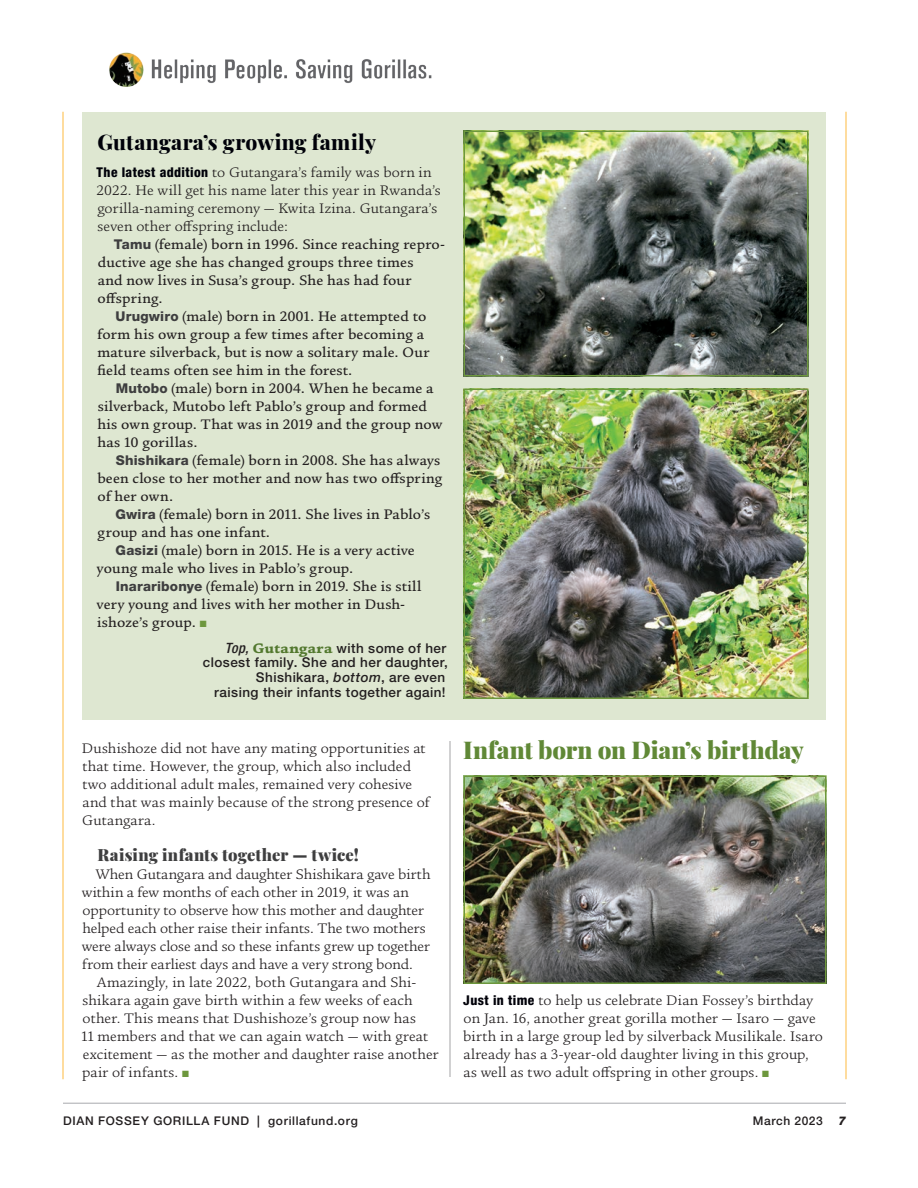
<style>
.page{position:relative;width:918px;height:1188px;background:#fff}
.page>*{position:absolute;margin:0;border:0;box-sizing:border-box;transform-origin:0 0}
.Hedline-Main{font:24px "Playfair Display";letter-spacing:-.005em;color:#608836}
.Hedline-Sidebar{font:800 21px "Playfair Display";letter-spacing:.015em;color:#000109}
.Subhed-Primary{font:16.5px "Playfair Display";letter-spacing:.01em;color:#3e3e3f}
.Body_Copy-Sidebar-Le{font:500 15px/18px "Legacy Square ITC Pro";letter-spacing:.015em;color:#231f20}
.Body_Copy{font:15px/18px "Legacy Square ITC Pro";letter-spacing:.01em;color:#231f20}
.Body_Copy-No_Indent{font:15px/18px "Legacy Square ITC Pro";letter-spacing:.01em;color:#231f20}
.Cutlines{font:500 13.5px/15px "Helvetica Neue LT Std";letter-spacing:.03em;color:#231f20;text-align:right}
.t1{font:500 12px "Helvetica Neue LT Std";letter-spacing:.055em;color:#231f20}
.t2{font:italic 800 12px "Helvetica Neue LT Std";color:#231f20}
.s1{font-family:"Helvetica Neue LT Std";font-weight:800;font-stretch:condensed;font-size:13.5px;color:#000109}
.s2{font-family:"Helvetica Neue LT Std";font-weight:800;font-size:13.5px;color:#3e3e3f}
.s3{color:#6d973d}
.s4{font-style:italic;font-stretch:condensed;font-size:14.25px}
.s5{font-family:"Legacy Square ITC Pro U Itra";font-weight:400;font-size:15px;color:#52782e}
.s6{font-style:italic}
</style>
<div class="page">
<hr style="left:63px;top:1103px;width:783px;height:1px;background:#a8a9ad">
<hr style="left:62px;top:112px;width:2px;height:967px;background:#fed17f">
<hr style="left:845px;top:112px;width:2px;height:967px;background:#fed17f">
<img style="left:151px;top:59px;width:281px;height:24px">
<img style="left:109px;top:52px;width:35px;height:35px">
<div style="left:82px;top:112px;width:744px;height:608px;background:#dee7d1"></div>
<img style="left:467px;top:391px;width:338px;height:305px">
<div style="left:464px;top:388px;width:344px;height:311px;border:2px solid #6d973d"></div>
<img style="left:467px;top:133px;width:338px;height:240px">
<div style="left:464px;top:130px;width:344px;height:246px;border:2px solid #6d973d"></div>
<img style="left:464px;top:775px;width:362px;height:206px">
<div style="left:464px;top:776px;width:362px;height:208px;border:2px solid #6d973d"></div>
<hr style="left:450px;top:741px;width:1px;height:336px;background:#a5a4a6">
<p class="Hedline-Sidebar" style="left:98px;top:126px;width:280px">Gutangara’s growing family</p>
<p class="Body_Copy-No_Indent" style="left:97px;top:163px;width:346px"><span class="s1">The latest addition</span> to Gutangara’s family was born in 2022. He will get his name later this year in Rwanda’s gorilla-naming ceremony — Kwita Izina. Gutangara’s seven other offspring include:</p>
<p class="Body_Copy-Sidebar-Le" style="left:98px;top:235px;width:349px;text-indent:16px"><span class="s2">Tamu</span> (female) born in 1996. Since reaching repro&shy;ductive age she has changed groups three times<br>and now lives in Susa’s group. She has had four offspring.</p>
<p class="Body_Copy-Sidebar-Le" style="left:97px;top:307px;width:334px;text-indent:18px"><span class="s2">Urugwiro</span> (male) born in 2001. He attempted to form his own group a few times after becoming a mature silverback, but is now a solitary male. Our field teams often see him in the forest.</p>
<p class="Body_Copy-Sidebar-Le" style="left:97px;top:379px;width:346px;text-indent:18px"><span class="s2">Mutobo</span> (male) born in 2004. When he became a silverback, Mutobo left Pablo’s group and formed his own group. That was in 2019 and the group now has 10 gorillas.</p>
<p class="Body_Copy-Sidebar-Le" style="left:97px;top:451px;width:347px;text-indent:18px"><span class="s2">Shishikara</span> (female) born in 2008. She has always been close to her mother and now has two offspring of her own.</p>
<p class="Body_Copy-Sidebar-Le" style="left:98px;top:505px;width:334px;text-indent:18px"><span class="s2">Gwira</span> (female) born in 2011. She lives in Pablo’s group and has one infant.</p>
<p class="Body_Copy-Sidebar-Le" style="left:97px;top:541px;width:319px;text-indent:19px"><span class="s2">Gasizi</span> (male) born in 2015. He is a very active young male who lives in Pablo’s group.</p>
<p class="Body_Copy-Sidebar-Le" style="left:97px;top:577px;width:326px;text-indent:19px"><span class="s2">Inararibonye</span> (female) born in 2019. She is still very young and lives with her mother in Dush&shy;ishoze’s group. <span class="s3">■</span></p>
<p class="Cutlines" style="left:203px;top:640px;width:246px"><span class="s4">Top,</span> <span class="s5">Gutangara</span> with some of her closest family. She and her daughter, Shishikara, <span class="s6">bottom</span>, are even<br>raising their infants together again!</p>
<p class="Body_Copy" style="left:82px;top:739px;width:349px">Dushishoze did not have any mating opportunities at that time. However, the group, which also included two additional adult males, remained very cohesive and that was mainly because of the strong presence of Gutangara.</p>
<p class="Subhed-Primary" style="left:97px;top:842px;width:263px">Raising infants together — twice!</p>
<p class="Body_Copy" style="left:82px;top:865px;width:350px;text-indent:14px">When Gutangara and daughter Shishikara gave birth within a few months of each other in 2019, it was an opportunity to observe how this mother and daughter helped each other raise their infants. The two mothers were always close and so these infants grew up together from their earliest days and have a very strong bond.</p>
<p class="Body_Copy" style="left:81px;top:973px;width:359px;text-indent:15px">Amazingly, in late 2022, both Gutangara and Shi&shy;shikara again gave birth within a few weeks of each other. This means that Dushishoze’s group now has<br>11 members and that we can again watch — with great excitement — as the mother and daughter raise another pair of infants. <span class="s3">■</span></p>
<p class="Hedline-Main" style="left:463px;top:731px;width:342px">Infant born on Dian’s birthday</p>
<p class="Body_Copy-No_Indent" style="left:463px;top:991px;width:361px"><span class="s1">Just in time</span> to help us celebrate Dian Fossey’s birthday on Jan. 16, another great gorilla mother — Isaro — gave birth in a large group led by silverback Musilikale. Isaro already has a 3-year-old daughter living in this group, as well as two adult offspring in other groups. <span class="s3">■</span></p>
<p class="t1" style="left:63px;top:1113px;width:296px">DIAN FOSSEY GORILLA FUND | gorillafund.org</p>
<p class="t1" style="left:753px;top:1113px;width:72px">March 2023</p>
<p class="t2" style="left:838px;top:1113px;width:9px">7</p>
</div>
